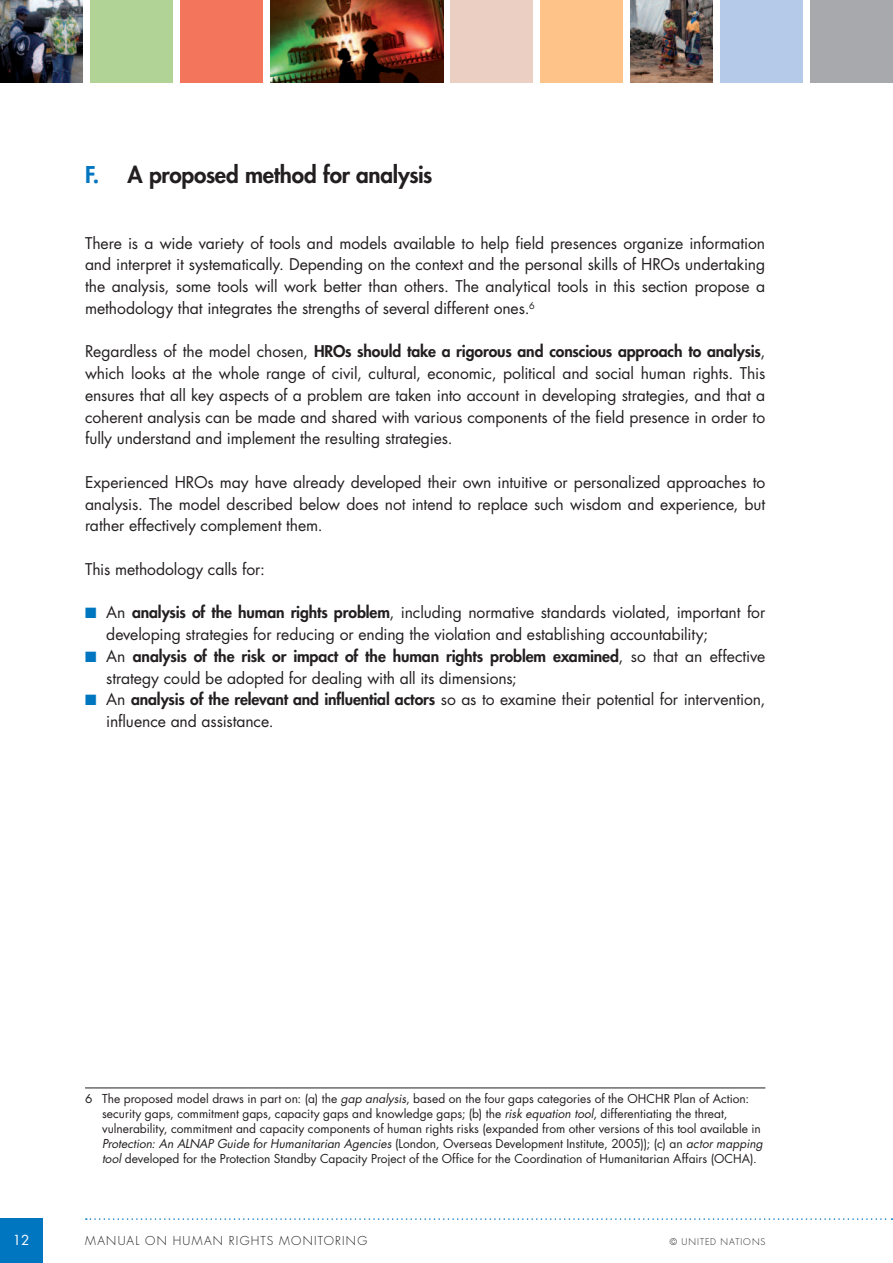
<style>
.page{position:relative;width:893px;height:1263px;background:#fff}
.page>*{position:absolute;margin:0;border:0;box-sizing:border-box;transform-origin:0 0}
.t1{font:800 22.5px "Futura";letter-spacing:-.01em;color:#231f20}
.t2{font:15.75px/21.8px "Futura";letter-spacing:-.005em;color:#231f20;text-align:justify}
.t3{font:13.5px "Futura";color:#fff}
.t4{font:12px/15px "Futura";color:#231f20}
.t5{font:300 12px "Futura";letter-spacing:.105em;color:#231f20}
.t6{font:300 9px "Futura";letter-spacing:.105em;color:#231f20}
.s1{color:#0076c0}
.s2{font-weight:800}
.s3{font-style:italic}
</style>
<div class="page">
<div style="left:450px;top:0;width:82px;height:83px;background:#ebcfc2"></div>
<img style="left:630px;top:0;width:83px;height:83px">
<div style="left:810px;top:0;width:83px;height:83px;background:#a7a9ac"></div>
<img style="left:270px;top:0;width:173px;height:83px">
<div style="left:540px;top:0;width:83px;height:83px;background:#fdc389"></div>
<img style="left:0;top:0;width:83px;height:83px">
<div style="left:90px;top:0;width:83px;height:83px;background:#b2d396"></div>
<div style="left:180px;top:0;width:83px;height:83px;background:#f3765c"></div>
<div style="left:720px;top:0;width:83px;height:83px;background:#b5cae9"></div>
<div style="left:0;top:1218px;width:43px;height:45px;background:#0076c0"></div>
<svg style="left:86px;top:1218px;width:806px;height:2px"></svg>
<hr style="left:85px;top:1087px;width:680px;height:1px;background:#231f20">
<h1 class="t1" style="left:85px;top:161px;width:349px"><span class="s1">F.</span> A proposed method for analysis</h1>
<p class="t2" style="left:85px;top:232px;width:682px">There is a wide variety of tools and models available to help field presences organize information and interpret it systematically. Depending on the context and the personal skills of HROs undertaking the analysis, some tools will work better than others. The analytical tools in this section propose a methodology that integrates the strengths of several different ones.<sup>6</sup></p>
<p class="t2" style="left:85px;top:341px;width:682px">Regardless of the model chosen, <span class="s2">HROs should take a rigorous and conscious approach to analysis</span>, which looks at the whole range of civil, cultural, economic, political and social human rights. This ensures that all key aspects of a problem are taken into account in developing strategies, and that a coherent analysis can be made and shared with various components of the field presence in order to fully understand and implement the resulting strategies.</p>
<p class="t2" style="left:85px;top:471px;width:682px">Experienced HROs may have already developed their own intuitive or personalized approaches to analysis. The model described below does not intend to replace such wisdom and experience, but rather effectively complement them.</p>
<p class="t2" style="left:85px;top:558px;width:181px">This methodology calls for:</p>
<p class="t2" style="left:106px;top:602px;width:661px;text-indent:-21px"><span class="s1">■</span> An <span class="s2">analysis of the human rights problem</span>, including normative standards violated, important for developing strategies for reducing or ending the violation and establishing accountability;</p>
<p class="t2" style="left:106px;top:645px;width:661px;text-indent:-21px"><span class="s1">■</span> An <span class="s2">analysis of the risk or impact of the human rights problem examined</span>, so that an effective strategy could be adopted for dealing with all its dimensions;</p>
<p class="t2" style="left:106px;top:689px;width:661px;text-indent:-21px"><span class="s1">■</span> An <span class="s2">analysis of the relevant and influential actors</span> so as to examine their potential for intervention, influence and assistance.</p>
<p class="t4" style="left:102px;top:1091px;width:662px;text-indent:-17px">6 The proposed model draws in part on: (a) the <span class="s3">gap analysis</span>, based on the four gaps categories of the OHCHR Plan of Action: security gaps, commitment gaps, capacity gaps and knowledge gaps; (b) the <span class="s3">risk equation tool</span>, differentiating the threat, vulnerability, commitment and capacity components of human rights risks (expanded from other versions of this tool available in <span class="s3">Protection: An ALNAP Guide for Humanitarian Agencies</span> (London, Overseas Development Institute, 2005)); (c) an <span class="s3">actor mapping tool</span> developed for the Protection Standby Capacity Project of the Office for the Coordination of Humanitarian Affairs (OCHA).</p>
<p class="t3" style="left:13px;top:1231px;width:18px">12</p>
<p class="t5" style="left:85px;top:1233px;width:284px">MANUAL ON HUMAN RIGHTS MONITORING</p>
<p class="t6" style="left:670px;top:1236px;width:97px">© UNITED NATIONS</p>
</div>
